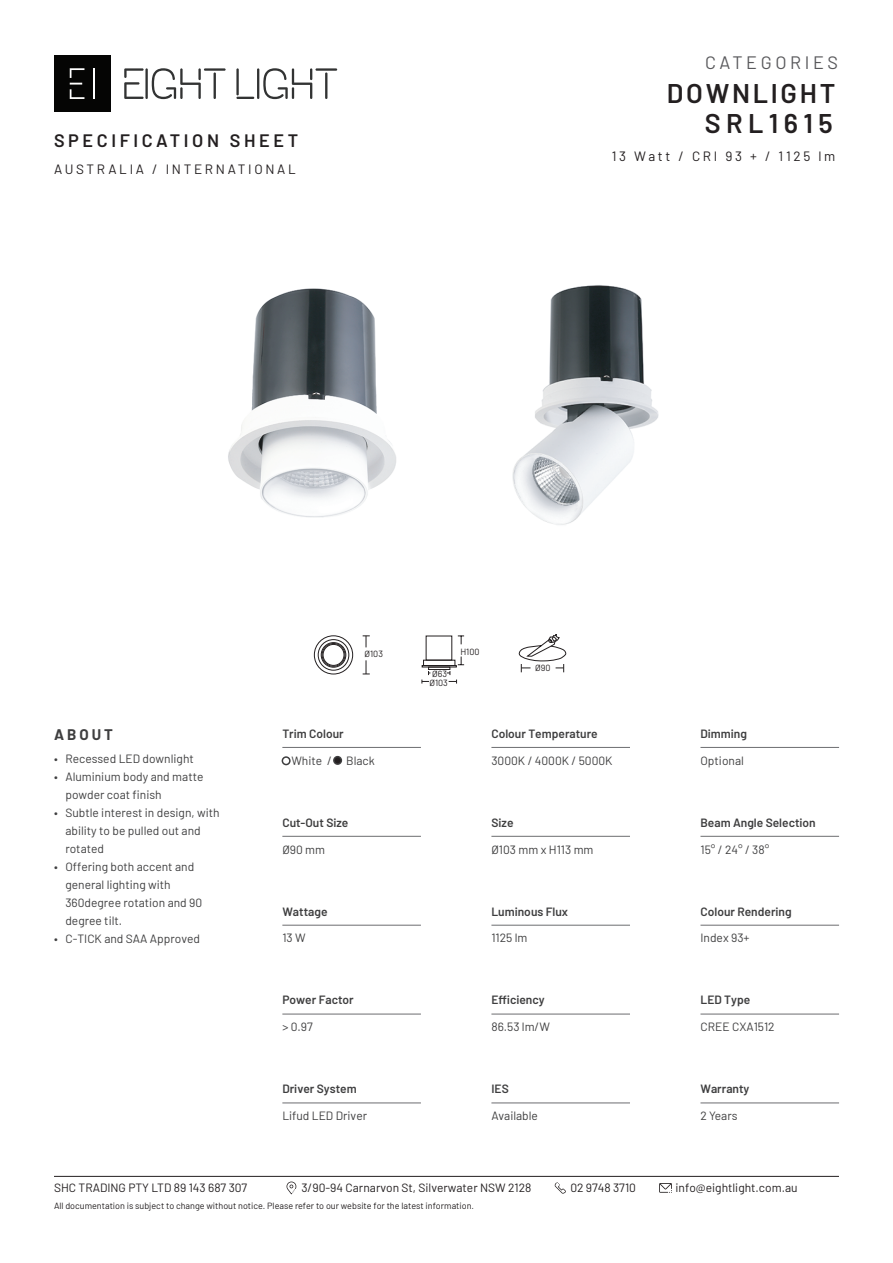
<style>
.page{position:relative;width:893px;height:1263px;background:#fff}
.page>*{position:absolute;margin:0;border:0;box-sizing:border-box;transform-origin:0 0}
.t1{font:600 27px "Barlow";letter-spacing:.1em;color:#231f20}
.t2{font:600 27px "Barlow";letter-spacing:.2em;color:#231f20}
.t3{font:600 18px "Barlow";letter-spacing:.2em;color:#231f20}
.t4{font:18px "Barlow";letter-spacing:.2em;color:#59595c}
.t5{font:700 15px "Barlow";letter-spacing:.2em;color:#3e3e3f}
.t6{font:13.5px "Barlow";letter-spacing:.2em;color:#231f20}
.t7{font:12px/18px "Barlow";color:#3e3e3f}
.t8{font:600 12px "Barlow";color:#3e3e3f}
.t9{font:12px "Barlow";color:#231f20}
.t10{font:9px "Barlow";color:#231f20}
</style>
<div class="page">
<div style="left:54px;top:56px;width:56px;height:56px;background:#050504"></div>
<hr style="left:93px;top:68px;width:1px;height:31px;background:#fff">
<svg style="left:70px;top:68px;width:14px;height:31px"></svg>
<svg style="left:124px;top:68px;width:20px;height:31px"></svg>
<hr style="left:145px;top:68px;width:3px;height:31px;background:#323333">
<svg style="left:152px;top:68px;width:49px;height:31px"></svg>
<hr style="left:214px;top:72px;width:2px;height:27px;background:#323333">
<hr style="left:204px;top:68px;width:22px;height:3px;background:#323333">
<svg style="left:236px;top:97px;width:18px;height:2px"></svg>
<hr style="left:236px;top:68px;width:3px;height:27px;background:#323333">
<hr style="left:257px;top:68px;width:2px;height:31px;background:#323333">
<svg style="left:263px;top:68px;width:49px;height:31px"></svg>
<hr style="left:325px;top:72px;width:2px;height:27px;background:#323333">
<hr style="left:315px;top:68px;width:22px;height:3px;background:#323333">
<hr style="left:282px;top:925px;width:139px;height:1px;background:#6c6d70">
<hr style="left:491px;top:925px;width:139px;height:1px;background:#6c6d70">
<hr style="left:700px;top:925px;width:139px;height:1px;background:#6c6d70">
<hr style="left:491px;top:747px;width:139px;height:1px;background:#6c6d70">
<hr style="left:282px;top:747px;width:139px;height:1px;background:#6c6d70">
<hr style="left:700px;top:747px;width:139px;height:1px;background:#6c6d70">
<hr style="left:491px;top:1014px;width:139px;height:1px;background:#6c6d70">
<hr style="left:282px;top:1014px;width:139px;height:1px;background:#6c6d70">
<hr style="left:700px;top:1014px;width:139px;height:1px;background:#6c6d70">
<hr style="left:700px;top:836px;width:139px;height:1px;background:#6c6d70">
<hr style="left:282px;top:836px;width:139px;height:1px;background:#6c6d70">
<hr style="left:491px;top:836px;width:139px;height:1px;background:#6c6d70">
<hr style="left:282px;top:1102px;width:139px;height:1px;background:#6c6d70">
<hr style="left:491px;top:1102px;width:139px;height:1px;background:#6c6d70">
<hr style="left:700px;top:1102px;width:139px;height:1px;background:#6c6d70">
<hr style="left:54px;top:1176px;width:785px;height:1px;background:#231f20">
<svg style="left:287px;top:1181px;width:9px;height:13px"></svg>
<svg style="left:555px;top:1182px;width:11px;height:11px"></svg>
<svg style="left:659px;top:1183px;width:13px;height:10px"></svg>
<img style="left:512px;top:285px;width:147px;height:240px">
<img style="left:228px;top:288px;width:168px;height:230px">
<svg style="left:519px;top:634px;width:47px;height:38px"></svg>
<div style="left:314px;top:635px;width:39px;height:39px;border:1px solid #231f20;border-radius:50%"></div>
<div style="left:318px;top:639px;width:31px;height:31px;border:1px solid #231f20;border-radius:50%"></div>
<div style="left:322px;top:643px;width:23px;height:23px;border:1px solid #231f20;border-radius:50%"></div>
<div style="left:321px;top:642px;width:25px;height:25px;border:1px solid #231f20;border-radius:50%"></div>
<div style="left:323px;top:644px;width:21px;height:22px;border:1px solid #231f20;border-radius:50%"></div>
<svg style="left:363px;top:635px;width:7px;height:12px"></svg>
<svg style="left:363px;top:660px;width:7px;height:15px"></svg>
<div style="left:423px;top:660px;width:32px;height:6px;border:1px solid #231f20"></div>
<div style="left:422px;top:665px;width:35px;height:2px;border:1px solid #231f20"></div>
<div style="left:428px;top:667px;width:22px;height:3px;border:1px solid #231f20"></div>
<svg style="left:458px;top:656px;width:6px;height:9px"></svg>
<svg style="left:458px;top:635px;width:6px;height:9px"></svg>
<div style="left:282px;top:756px;width:9px;height:9px;border:2px solid #3e3e3f;border-radius:50%"></div>
<div style="left:334px;top:757px;width:7px;height:7px;background:#231f20;border-radius:50%"></div>
<div style="left:333px;top:756px;width:9px;height:9px;border:2px solid #3e3e3f;border-radius:50%"></div>
<svg style="left:447px;top:671px;width:10px;height:12px"></svg>
<svg style="left:422px;top:671px;width:8px;height:12px"></svg>
<h2 class="t4" style="left:705px;top:49px;width:135px">CATEGORIES</h2>
<h2 class="t3" style="left:54px;top:127px;width:246px">SPECIFICATION SHEET</h2>
<p class="t6" style="left:54px;top:159px;width:243px">AUSTRALIA / INTERNATIONAL</p>
<h1 class="t1" style="left:667px;top:73px;width:170px">DOWNLIGHT</h1>
<h1 class="t2" style="left:705px;top:103px;width:129px">SRL1615</h1>
<p class="t6" style="left:612px;top:146px;width:225px">13 Watt / CRI 93 + / 1125 lm</p>
<p class="t10" style="left:365px;top:647px;width:20px">Ø103</p>
<p class="t10" style="left:460px;top:645px;width:21px">H100</p>
<p class="t10" style="left:429px;top:676px;width:20px">Ø103</p>
<p class="t10" style="left:432px;top:667px;width:16px">Ø63</p>
<p class="t10" style="left:535px;top:661px;width:17px">Ø90</p>
<p class="t8" style="left:282px;top:725px;width:63px">Trim Colour</p>
<p class="t8" style="left:700px;top:725px;width:48px">Dimming</p>
<p class="t7" style="left:700px;top:750px;width:45px">Optional</p>
<p class="t8" style="left:491px;top:725px;width:108px">Colour Temperature</p>
<p class="t7" style="left:491px;top:750px;width:123px">3000K / 4000K / 5000K</p>
<p class="t5" style="left:54px;top:724px;width:60px">ABOUT</p>
<p class="t7" style="left:65px;top:749px;width:130px">Recessed LED downlight</p>
<p class="t7" style="left:291px;top:750px;width:85px">White / Black</p>
<p class="t7" style="left:65px;top:767px;width:156px">Aluminium body and matte powder coat finish<br>Subtle interest in design, with ability to be pulled out and rotated<br>Offering both accent and general lighting with<br>360degree rotation and 90 degree tilt.<br>C-TICK and SAA Approved</p>
<p class="t7" style="left:54px;top:749px;width:5px">• •</p>
<p class="t7" style="left:54px;top:803px;width:5px">•</p>
<p class="t8" style="left:700px;top:813px;width:117px">Beam Angle Selection</p>
<p class="t7" style="left:700px;top:839px;width:70px">15° / 24° / 38°</p>
<p class="t8" style="left:282px;top:813px;width:68px">Cut-Out Size</p>
<p class="t7" style="left:282px;top:839px;width:44px">Ø90 mm</p>
<p class="t8" style="left:491px;top:813px;width:24px">Size</p>
<p class="t7" style="left:491px;top:839px;width:104px">Ø103 mm x H113 mm</p>
<p class="t7" style="left:54px;top:857px;width:5px">•</p>
<p class="t8" style="left:700px;top:902px;width:93px">Colour Rendering</p>
<p class="t7" style="left:700px;top:928px;width:51px">Index 93+</p>
<p class="t8" style="left:491px;top:902px;width:78px">Luminous Flux</p>
<p class="t7" style="left:491px;top:928px;width:38px">1125 lm</p>
<p class="t8" style="left:282px;top:902px;width:47px">Wattage</p>
<p class="t7" style="left:282px;top:928px;width:25px">13 W</p>
<p class="t7" style="left:54px;top:929px;width:5px">•</p>
<p class="t8" style="left:282px;top:991px;width:73px">Power Factor</p>
<p class="t7" style="left:282px;top:1017px;width:32px">&gt; 0.97</p>
<p class="t8" style="left:282px;top:1080px;width:76px">Driver System</p>
<p class="t7" style="left:282px;top:1106px;width:86px">Lifud LED Driver</p>
<p class="t8" style="left:491px;top:991px;width:55px">Efficiency</p>
<p class="t7" style="left:491px;top:1017px;width:60px">86.53 lm/W</p>
<p class="t8" style="left:491px;top:1080px;width:19px">IES</p>
<p class="t7" style="left:491px;top:1106px;width:48px">Available</p>
<p class="t8" style="left:700px;top:991px;width:51px">LED Type</p>
<p class="t7" style="left:700px;top:1017px;width:76px">CREE CXA1512</p>
<p class="t8" style="left:700px;top:1080px;width:50px">Warranty</p>
<p class="t7" style="left:700px;top:1106px;width:39px">2 Years</p>
<p class="t9" style="left:301px;top:1179px;width:232px">3/90-94 Carnarvon St, Silverwater NSW 2128</p>
<p class="t9" style="left:570px;top:1179px;width:67px">02 9748 3710</p>
<p class="t9" style="left:676px;top:1179px;width:123px">info@eightlight.com.au</p>
<p class="t9" style="left:54px;top:1179px;width:195px">SHC TRADING PTY LTD 89 143 687 307</p>
<p class="t10" style="left:54px;top:1199px;width:422px">All documentation is subject to change without notice. Please refer to our website for the latest information.</p>
</div>
